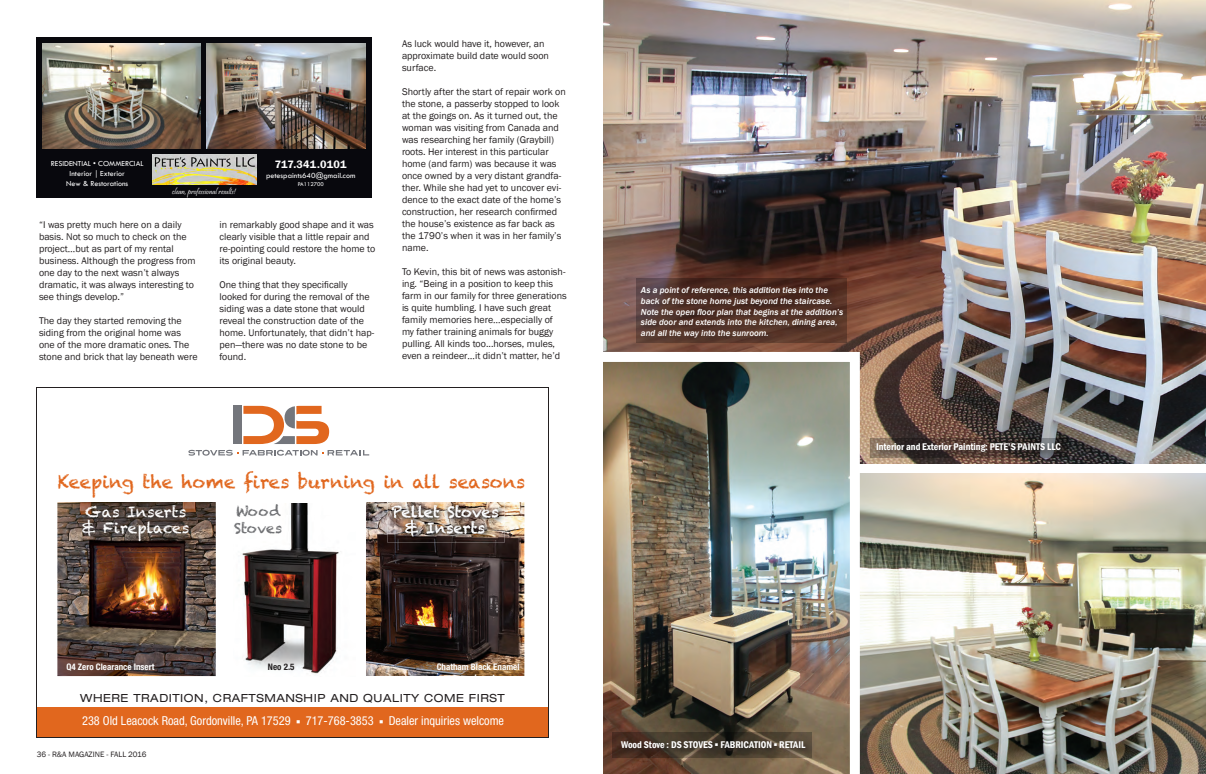
<style>
.page{position:relative;width:1206px;height:774px;background:#fff}
.page>*{position:absolute;margin:0;border:0;box-sizing:border-box;transform-origin:0 0}
.t1{font:17.9px "Chalkduster";letter-spacing:-.01em;color:#e1671e}
.t2{font:15px/16px "Chalkduster";color:#fff;text-align:center}
.t3{font:14px/16.8px "Chalkduster";letter-spacing:.01em;color:#6c6d70}
.t4{font:condensed 12.3px "Helvetica Neue";color:#fff}
.t5{font:expanded 11.2px "Helvetica Neue";letter-spacing:.05em;color:#231f20}
.t6{font:600 11px "Franklin Gothic";letter-spacing:.015em;color:#fff}
.t7{font:10px/12px "Franklin Gothic";color:#231f20}
.t8{font:600 condensed 10px "Franklin Gothic";color:#fff}
.t9{font:italic 500 9px/10.8px "Franklin Gothic";color:#fff}
.t10{font:700 condensed 9px/10.8px "Helvetica Neue";color:#fff}
.t11{font:700 condensed 9px "Helvetica Neue";color:#231f20}
.t12{font:8px/10.6px "Tw Cen";color:#fff;text-align:center}
.t13{font:8px "Pristina";color:#fff}
.t14{font:8px "Franklin Gothic";color:#231f20}
.t15{font:6px "Tw Cen";color:#fff}
.s1{font-family:"Calibri"}
.s2{font-weight:500}
</style>
<div class="page">
<img style="left:603px;top:0;width:603px;height:464px">
<div style="left:36px;top:37px;width:335px;height:161px;background:#08080d"></div>
<img style="left:152px;top:154px;width:104px;height:31px">
<img style="left:42px;top:43px;width:159px;height:105px">
<img style="left:207px;top:43px;width:158px;height:105px">
<img style="left:860px;top:473px;width:346px;height:301px">
<img style="left:366px;top:502px;width:158px;height:174px">
<img style="left:57px;top:502px;width:159px;height:174px">
<img style="left:290px;top:504px;width:18px;height:12px">
<img style="left:242px;top:516px;width:99px;height:158px">
<div style="left:36px;top:708px;width:513px;height:30px;background:#e1671e"></div>
<div style="left:233px;top:406px;width:9px;height:38px;background:#74767c"></div>
<svg style="left:243px;top:406px;width:86px;height:38px"></svg>
<svg style="left:188px;top:450px;width:181px;height:6px"></svg>
<img style="left:78px;top:502px;width:117px;height:46px">
<img style="left:388px;top:502px;width:116px;height:41px">
<img style="left:392px;top:505px;width:107px;height:14px">
<img style="left:405px;top:520px;width:79px;height:17px">
<img style="left:603px;top:352px;width:257px;height:422px">
<svg style="left:636px;top:278px;width:211px;height:65px"></svg>
<div style="left:638px;top:284px;width:212px;height:61px;background:#231f20;opacity:.75"></div>
<svg style="left:612px;top:732px;width:199px;height:26px;background:#483a2b"></svg>
<div style="left:618px;top:738px;width:195px;height:18px;background:#231f20;opacity:.75"></div>
<svg style="left:870px;top:438px;width:198px;height:19px"></svg>
<div style="left:874px;top:441px;width:195px;height:19px;background:#231f20;opacity:.75"></div>
<p class="t12" style="left:51px;top:158px;width:94px">Residential • CommeRCial interior <span class="s1">│</span> exterior</p>
<p class="t12" style="left:66px;top:178px;width:63px">new &amp; Restorations</p>
<p class="t13" style="left:172px;top:187px;width:65px">clean, professional results!</p>
<p class="t6" style="left:275px;top:158px;width:74px">717.341.0101</p>
<p class="t12" style="left:266px;top:170px;width:91px">petespaints640@gmail.com</p>
<p class="t15" style="left:298px;top:181px;width:28px">Pa112700</p>
<p class="t7" style="left:39px;top:219px;width:158px">“I was pretty much here on a daily basis. Not so much to check on the project…but as part of my rental business. Although the progress from one day to the next wasn’t always dramatic, it was always interesting to see things develop.”</p>
<p class="t7" style="left:39px;top:315px;width:160px">The day they started removing the siding from the original home was one of the more dramatic ones. The stone and brick that lay beneath were</p>
<p class="t7" style="left:220px;top:219px;width:157px">in remarkably good shape and it was clearly visible that a little repair and re-pointing could restore the home to its original beauty.</p>
<p class="t7" style="left:220px;top:279px;width:156px">One thing that they specifically looked for during the removal of the siding was a date stone that would reveal the construction date of the home. Unfortunately, that didn’t hap&shy;pen—there was no date stone to be found.</p>
<p class="t7" style="left:402px;top:38px;width:149px">As luck would have it, however, an approximate build date would soon surface.</p>
<p class="t7" style="left:402px;top:86px;width:165px">Shortly after the start of repair work on the stone, a passerby stopped to look at the goings on. As it turned out, the woman was visiting from Canada and was researching her family (Graybill) roots. Her interest in this particular home (and farm) was because it was once owned by a very distant grandfa&shy;ther. While she had yet to uncover evi&shy;dence to the exact date of the home’s construction, her research confirmed the house’s existence as far back as the 1790’s when it was in her family’s name.</p>
<p class="t7" style="left:402px;top:266px;width:166px">To Kevin, this bit of news was astonish&shy;ing. “Being in a position to keep this farm in our family for three generations is quite humbling. I have such great family memories here…especially of my father training animals for buggy pulling. All kinds too...horses, mules, even a reindeer…it didn’t matter, he’d</p>
<h1 class="t1" style="left:58px;top:472px;width:469px">Keeping the home fires burning in all seasons</h1>
<h2 class="t2" style="left:82px;top:504px;width:109px;text-align:left">Gas Inserts &amp; Fireplaces</h2>
<h3 class="t3" style="left:234px;top:503px;width:49px">Wood<br>Stoves</h3>
<h2 class="t2" style="left:391px;top:504px;width:109px">Pellet Stoves &amp; Inserts</h2>
<p class="t10" style="left:475px;top:661px;width:46px;text-indent:-38px">Chatham Black Enamel<br>Insert</p>
<p class="t4" style="left:82px;top:714px;width:423px">238 Old Leacock Road, Gordonville, PA 17529 717-768-3853 Dealer inquiries welcome</p>
<p class="t10" style="left:66px;top:661px;width:89px">Q4 Zero Clearance Insert</p>
<p class="t11" style="left:268px;top:661px;width:28px">Neo 2.5</p>
<p class="t5" style="left:80px;top:691px;width:426px">WHERE TRADITION, CRAFTSMANSHIP AND QUALITY COME FIRST</p>
<p class="t14" style="left:37px;top:749px;width:111px">36 - R&amp;A MAGAZINE - FALL 2016</p>
<p class="t9" style="left:641px;top:285px;width:204px">As a point of reference, this addition ties into the back of the stone home just beyond the staircase.<br>Note the open floor plan that begins at the addition’s side door and extends into the kitchen, dining area, and all the way into the sunroom.</p>
<p class="t8" style="left:876px;top:440px;width:187px">Interior and Exterior Painting: PETE’S PAINTS LLC</p>
<p class="t8" style="left:621px;top:738px;width:186px">Wood Stove : DS STOVES <span class="s2">▪</span> FABRICATION <span class="s2">▪</span> RETAIL</p>
</div>
